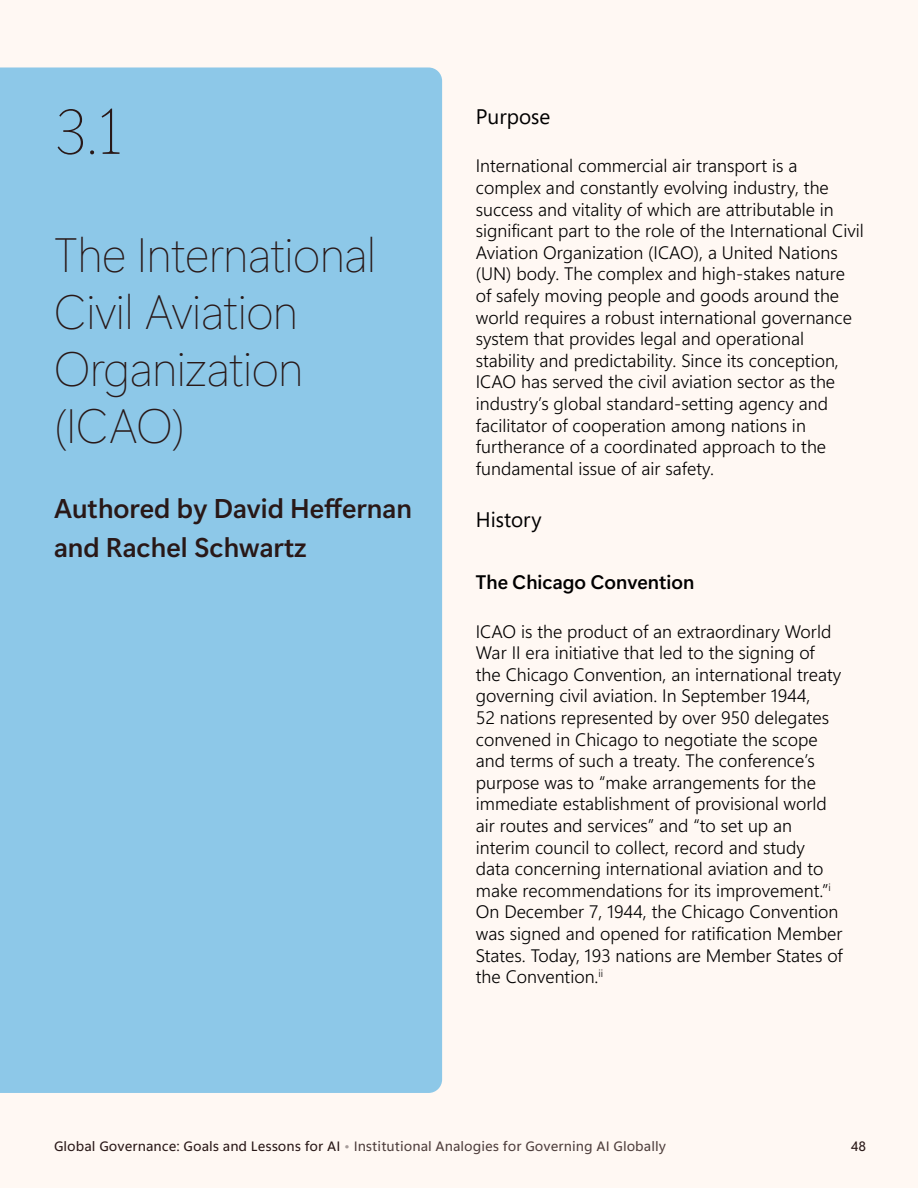
<style>
.page{position:relative;width:918px;height:1188px;background:#fff8f3}
.page>*{position:absolute;margin:0;border:0;box-sizing:border-box;transform-origin:0 0}
.t1{font:63px "Segoe Serif 12 c 0000";color:#291817}
.t2{font:48px/57.2px "Segoe Sans 240000 12 c 0000";color:#291817}
.t3{font:27px/39px "Segoe Sans 240000";color:#291817}
.t4{font:21px "Segoe Pro";color:#000}
.t5{font:19.5px "Segoe Sans 240000";color:#000}
.t6{font:18px/21.6px "Segoe Sans a 8000 15 e 0000";color:#000}
.t7{font:13.5px "Segoe Sans 50000";color:#4f3f3d}
.t8{font:13.5px "Segoe Sans 50000";color:#291817}
.s1{color:#291817}
.s2{color:#a79d9b}
</style>
<div class="page">
<div style="left:0;top:68px;width:442px;height:1025px;background:#8dc8e8"></div>
<h4 class="t1" style="left:54px;top:96px;width:70px">3.1</h4>
<h4 class="t2" style="left:54px;top:225px;width:323px">The International<br>Civil Aviation<br>Organization (ICAO)</h4>
<h4 class="t3" style="left:54px;top:488px;width:359px">Authored by David Heffernan and Rachel Schwartz</h4>
<h4 class="t4" style="left:476px;top:102px;width:76px">Purpose</h4>
<p class="t6" style="left:476px;top:155px;width:390px">International commercial air transport is a complex and constantly evolving industry, the success and vitality of which are attributable in significant part to the role of the International Civil Aviation Organization (ICAO), a United Nations (UN) body. The complex and high-stakes nature of safely moving people and goods around the world requires a robust international governance system that provides legal and operational stability and predictability. Since its conception, ICAO has served the civil aviation sector as the industry’s global standard-setting agency and facilitator of cooperation among nations in furtherance of a coordinated approach to the fundamental issue of air safety.</p>
<h4 class="t4" style="left:476px;top:505px;width:67px">History</h4>
<h5 class="t5" style="left:476px;top:568px;width:220px">The Chicago Convention</h5>
<p class="t6" style="left:476px;top:620px;width:369px">ICAO is the product of an extraordinary World War II era initiative that led to the signing of the Chicago Convention, an international treaty governing civil aviation. In September 1944,<br>52 nations represented by over 950 delegates convened in Chicago to negotiate the scope and terms of such a treaty. The conference’s purpose was to “make arrangements for the immediate establishment of provisional world air routes and services” and “to set up an interim council to collect, record and study data concerning international aviation and to make recommendations for its improvement.”<sup>i </sup>On December 7, 1944, the Chicago Convention was signed and opened for ratification Member States. Today, 193 nations are Member States of the Convention.<sup>ii</sup></p>
<p class="t7" style="left:54px;top:1137px;width:613px"><span class="s1">Global Governance: Goals and Lessons for AI</span> <span class="s2">•</span> Institutional Analogies for Governing AI Globally</p>
<p class="t8" style="left:851px;top:1137px;width:17px">48</p>
</div>
